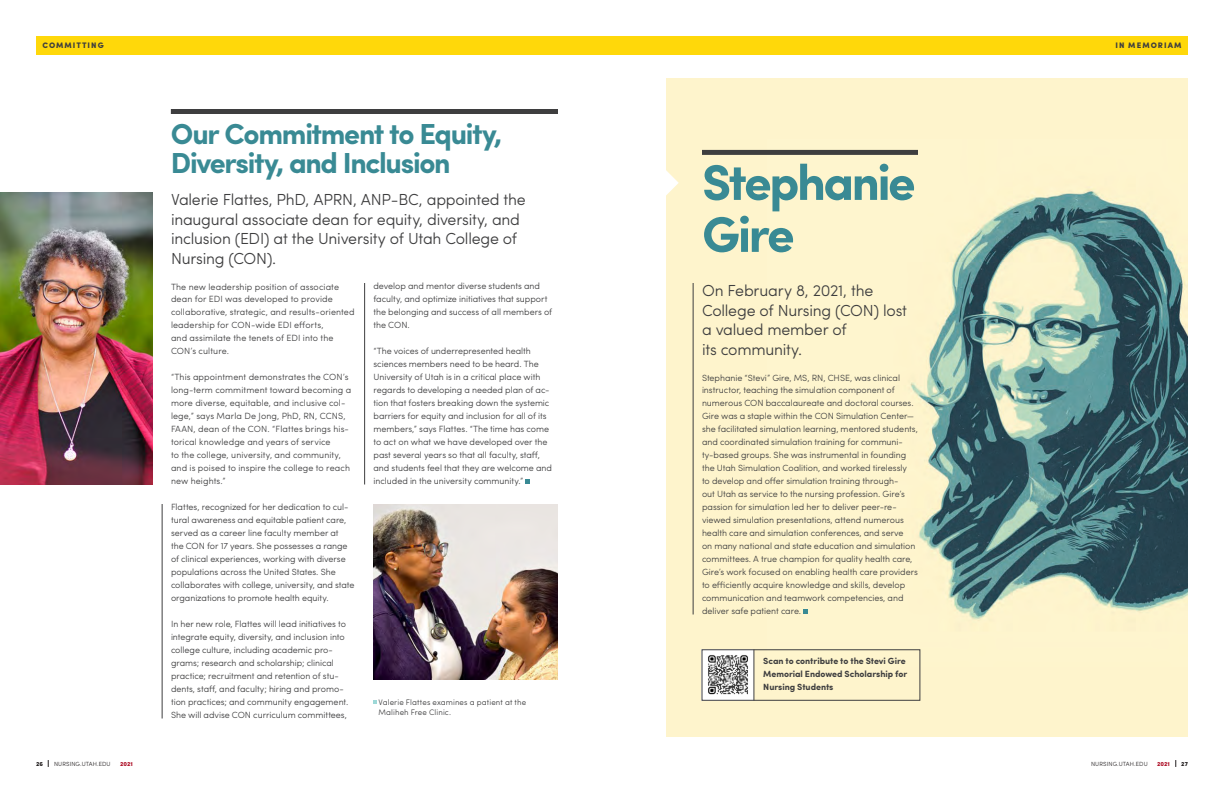
<style>
.page{position:relative;width:1224px;height:792px;background:#fff}
.page>*{position:absolute;margin:0;border:0;box-sizing:border-box;transform-origin:0 0}
.Article_Title{font:700 50.2px/52px "Sofia Pro";letter-spacing:-.05em;color:#398a94}
.Support_Article_Titl{font:700 29px/29px "Sofia Pro";letter-spacing:-.045em;color:#398a94}
.Large_Body{font:300 16px/19.5px "Sofia Pro";letter-spacing:-.015em;color:#3e3e3f}
.Body_Copy{font:300 9px/13px "Sofia Pro";letter-spacing:-.005em;color:#3e3e3f}
.Body_Copy-2{font:700 9px/13px "Sofia Pro";letter-spacing:-.005em;color:#3e3e3f}
.t1{font:300 8px/9.6px "Sofia Pro";letter-spacing:.015em;color:#3e3e3f}
.Section_Header{font:900 8px "Sofia Pro";letter-spacing:.125em;color:#3e3e3f}
.t2{font:300 6px "Sofia Pro";letter-spacing:.02em;color:#231f20}
.t3{font:900 6px "Sofia Pro";letter-spacing:.01em;color:#ae1229}
.t4{font:900 6px "Sofia Pro";color:#231f20}
</style>
<div class="page">
<div style="left:36px;top:36px;width:1152px;height:19px;background:#ffd80a"></div>
<div style="left:171px;top:109px;width:387px;height:5px;background:#3e3e3f"></div>
<svg style="left:525px;top:479px;width:5px;height:5px"></svg>
<img style="left:374px;top:504px;width:184px;height:176px">
<img style="left:0;top:192px;width:153px;height:292px">
<div style="left:666px;top:78px;width:522px;height:659px;background:#fef4cc"></div>
<img style="left:767px;top:149px;width:421px;height:518px">
<svg style="left:803px;top:609px;width:5px;height:5px"></svg>
<div style="left:702px;top:150px;width:216px;height:5px;background:#3e3e3f"></div>
<svg style="left:666px;top:170px;width:13px;height:25px"></svg>
<hr style="left:162px;top:504px;width:1px;height:214px;background:#3e3e3f">
<hr style="left:364px;top:283px;width:1px;height:201px;background:#3e3e3f">
<hr style="left:693px;top:283px;width:1px;height:331px;background:#3e3e3f">
<div style="left:702px;top:650px;width:52px;height:51px;background:#fff"></div>
<img style="left:708px;top:655px;width:40px;height:40px">
<div style="left:702px;top:650px;width:218px;height:51px;border:1px solid #3e3e3f"></div>
<hr style="left:754px;top:650px;width:1px;height:51px;background:#3e3e3f">
<p class="Section_Header" style="left:42px;top:39px;width:63px">COMMITTING</p>
<p class="Support_Article_Titl" style="left:171px;top:117px;width:333px">Our Commitment to Equity,<br>Diversity, and Inclusion</p>
<p class="Large_Body" style="left:171px;top:189px;width:356px">Valerie Flattes, PhD, APRN, ANP-BC, appointed the inaugural associate dean for equity, diversity, and inclusion (EDI) at the University of Utah College of Nursing (CON).</p>
<p class="Body_Copy" style="left:171px;top:279px;width:185px">The new leadership position of associate dean for EDI was developed to provide collaborative, strategic, and results-oriented leadership for CON-wide EDI efforts,<br>and assimilate the tenets of EDI into the CON’s culture.</p>
<p class="Body_Copy" style="left:171px;top:370px;width:182px">“This appointment demonstrates the CON’s long-term commitment toward becoming a more diverse, equitable, and inclusive col&shy;lege,” says Marla De Jong, PhD, RN, CCNS, FAAN, dean of the CON. “Flattes brings his&shy;torical knowledge and years of service<br>to the college, university, and community, and is poised to inspire the college to reach new heights.”</p>
<p class="Body_Copy" style="left:171px;top:500px;width:185px">Flattes, recognized for her dedication to cul&shy;tural awareness and equitable patient care, served as a career line faculty member at<br>the CON for 17 years. She possesses a range of clinical experiences, working with diverse populations across the United States. She collaborates with college, university, and state organizations to promote health equity.</p>
<p class="Body_Copy" style="left:171px;top:617px;width:179px">In her new role, Flattes will lead initiatives to integrate equity, diversity, and inclusion into college culture, including academic pro&shy;grams; research and scholarship; clinical practice; recruitment and retention of stu&shy;dents, staff, and faculty; hiring and promo&shy;tion practices; and community engagement.<br>She will advise CON curriculum committees,</p>
<p class="Body_Copy" style="left:374px;top:279px;width:180px">develop and mentor diverse students and faculty, and optimize initiatives that support the belonging and success of all members of the CON.</p>
<p class="Body_Copy" style="left:374px;top:344px;width:180px">“The voices of underrepresented health sciences members need to be heard. The University of Utah is in a critical place with regards to developing a needed plan of ac&shy;tion that fosters breaking down the systemic barriers for equity and inclusion for all of its members,” says Flattes. “The time has come to act on what we have developed over the past several years so that all faculty, staff, and students feel that they are welcome and included in the university community.”</p>
<p class="t1" style="left:378px;top:697px;width:149px">Valerie Flattes examines a patient at the<br>Maliheh Free Clinic.</p>
<p class="Article_Title" style="left:702px;top:153px;width:215px">Stephanie<br>Gire</p>
<p class="Large_Body" style="left:702px;top:280px;width:207px">On February 8, 2021, the<br>College of Nursing (CON) lost a valued member of<br>its community.</p>
<p class="Body_Copy" style="left:702px;top:370px;width:218px">Stephanie “Stevi” Gire, MS, RN, CHSE, was clinical instructor, teaching the simulation component of numerous CON baccalaureate and doctoral courses.<br>Gire was a staple within the CON Simulation Center— she facilitated simulation learning, mentored students, and coordinated simulation training for communi&shy;ty-based groups. She was instrumental in founding the Utah Simulation Coalition, and worked tirelessly<br>to develop and offer simulation training through-<br>out Utah as service to the nursing profession. Gire’s passion for simulation led her to deliver peer-re&shy;viewed simulation presentations, attend numerous health care and simulation conferences, and serve<br>on many national and state education and simulation committees. A true champion for quality health care, Gire’s work focused on enabling health care providers to efficiently acquire knowledge and skills, develop communication and teamwork competencies, and deliver safe patient care.</p>
<p class="Body_Copy-2" style="left:763px;top:654px;width:145px">Scan to contribute to the Stevi Gire<br>Memorial Endowed Scholarship for<br>Nursing Students</p>
<p class="Section_Header" style="left:1116px;top:39px;width:67px">IN MEMORIAM</p>
<p class="t4" style="left:36px;top:759px;width:9px">26</p>
<p class="t2" style="left:54px;top:759px;width:58px">NURSING.UTAH.EDU</p>
<p class="t3" style="left:120px;top:759px;width:14px">2021</p>
<p class="t2" style="left:1091px;top:759px;width:58px">NURSING.UTAH.EDU</p>
<p class="t3" style="left:1157px;top:759px;width:14px">2021</p>
<p class="t4" style="left:1181px;top:759px;width:8px">27</p>
</div>
